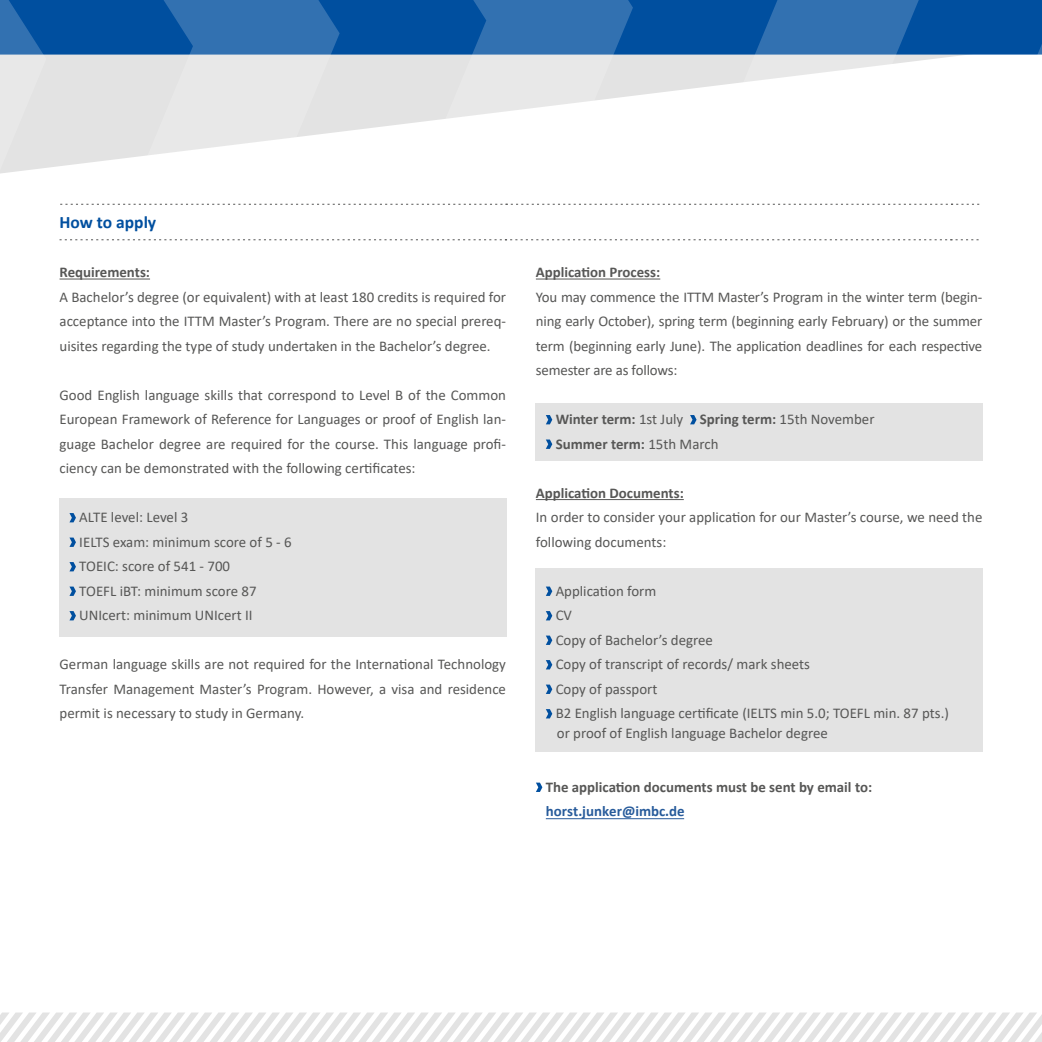
<style>
.page{position:relative;width:1042px;height:1042px;background:#fff}
.page>*{position:absolute;margin:0;border:0;box-sizing:border-box;transform-origin:0 0}
.t1{font:700 17.5px "Calibri";color:#004f9f}
.t2{font:14.88px/24.5px "Calibri";color:#575756;text-align:justify}
.t3{font:700 14.88px/24.5px "Calibri";color:#575756}
.t4{font:700 14.88px "Calibri";color:#275b9b}
.s1{font-weight:400}
</style>
<div class="page">
<svg style="left:0;top:1012px;width:1042px;height:30px"></svg>
<svg style="left:46px;top:55px;width:916px;height:113px"></svg>
<div style="left:0;top:0;width:1042px;height:55px;background:#004f9f"></div>
<svg style="left:0;top:0;width:46px;height:174px"></svg>
<svg style="left:90px;top:0;width:250px;height:204px;fill:#e8e8e8"></svg>
<svg style="left:383px;top:0;width:250px;height:168px"></svg>
<svg style="left:706px;top:0;width:220px;height:168px"></svg>
<svg style="left:999px;top:44px;width:43px;height:11px"></svg>
<div style="left:536px;top:403px;width:447px;height:57px;background:#e3e3e3"></div>
<div style="left:536px;top:568px;width:447px;height:183px;background:#e3e3e3"></div>
<div style="left:60px;top:498px;width:446px;height:139px;background:#e3e3e3"></div>
<hr style="left:60px;top:278px;width:90px;height:1px;background:#575756">
<svg style="left:69px;top:513px;width:7px;height:9px"></svg>
<svg style="left:69px;top:537px;width:7px;height:10px"></svg>
<svg style="left:69px;top:562px;width:7px;height:9px"></svg>
<svg style="left:69px;top:586px;width:7px;height:10px"></svg>
<svg style="left:69px;top:611px;width:7px;height:9px"></svg>
<hr style="left:536px;top:278px;width:124px;height:1px;background:#575756">
<hr style="left:536px;top:499px;width:148px;height:1px;background:#575756">
<hr style="left:546px;top:818px;width:138px;height:1px;background:#275b9b">
<svg style="left:546px;top:415px;width:6px;height:9px"></svg>
<svg style="left:690px;top:415px;width:6px;height:9px"></svg>
<svg style="left:546px;top:439px;width:6px;height:10px"></svg>
<svg style="left:546px;top:586px;width:6px;height:10px"></svg>
<svg style="left:546px;top:611px;width:6px;height:9px"></svg>
<svg style="left:546px;top:635px;width:6px;height:10px"></svg>
<svg style="left:546px;top:660px;width:6px;height:9px"></svg>
<svg style="left:546px;top:684px;width:6px;height:10px"></svg>
<svg style="left:546px;top:709px;width:6px;height:9px"></svg>
<svg style="left:536px;top:782px;width:6px;height:10px"></svg>
<svg style="left:60px;top:204px;width:919px;height:1px"></svg>
<svg style="left:60px;top:239px;width:918px;height:1px"></svg>
<p class="t1" style="left:60px;top:210px;width:98px">How to apply</p>
<p class="t3" style="left:60px;top:260px;width:92px">Requirements:</p>
<p class="t2" style="left:60px;top:284px;width:448px">A Bachelor’s degree (or equivalent) with at least 180 credits is required for acceptance into the ITTM Master’s Program. There are no special prereq&shy;uisites regarding the type of study undertaken in the Bachelor’s degree.</p>
<p class="t2" style="left:60px;top:382px;width:448px">Good English language skills that correspond to Level B of the Common European Framework of Reference for Languages or proof of English lan&shy;guage Bachelor degree are required for the course. This language profi&shy;ciency can be demonstrated with the following certificates:</p>
<p class="t2" style="left:79px;top:505px;width:214px;text-align:left">ALTE level: Level 3<br>IELTS exam: minimum score of 5 - 6<br>TOEIC: score of 541 - 700<br>TOEFL iBT: minimum score 87<br>UNIcert: minimum UNIcert II</p>
<p class="t2" style="left:60px;top:652px;width:448px">German language skills are not required for the International Technology Transfer Management Master’s Program. However, a visa and residence permit is necessary to study in Germany.</p>
<p class="t3" style="left:536px;top:260px;width:126px">Application Process:</p>
<p class="t2" style="left:536px;top:284px;width:448px">You may commence the ITTM Master’s Program in the winter term (begin&shy;ning early October), spring term (beginning early February) or the summer term (beginning early June). The application deadlines for each respective semester are as follows:</p>
<p class="t3" style="left:556px;top:407px;width:320px">Winter term: <span class="s1">1st July</span> Spring term: <span class="s1">15th November<br></span>Summer term: <span class="s1">15th March</span></p>
<p class="t3" style="left:536px;top:480px;width:149px">Application Documents:</p>
<p class="t2" style="left:536px;top:505px;width:448px">In order to consider your application for our Master’s course, we need the following documents:</p>
<p class="t2" style="left:556px;top:578px;width:395px;text-align:left">Application form<br>CV<br>Copy of Bachelor’s degree<br>Copy of transcript of records/ mark sheets<br>Copy of passport<br>B2 English language certificate (IELTS min 5.0; TOEFL min. 87 pts.)</p>
<p class="t2" style="left:557px;top:720px;width:272px">or proof of English language Bachelor degree</p>
<p class="t3" style="left:546px;top:774px;width:328px">The application documents must be sent by email to:</p>
<p class="t4" style="left:546px;top:801px;width:140px">horst.junker@imbc.de</p>
</div>
